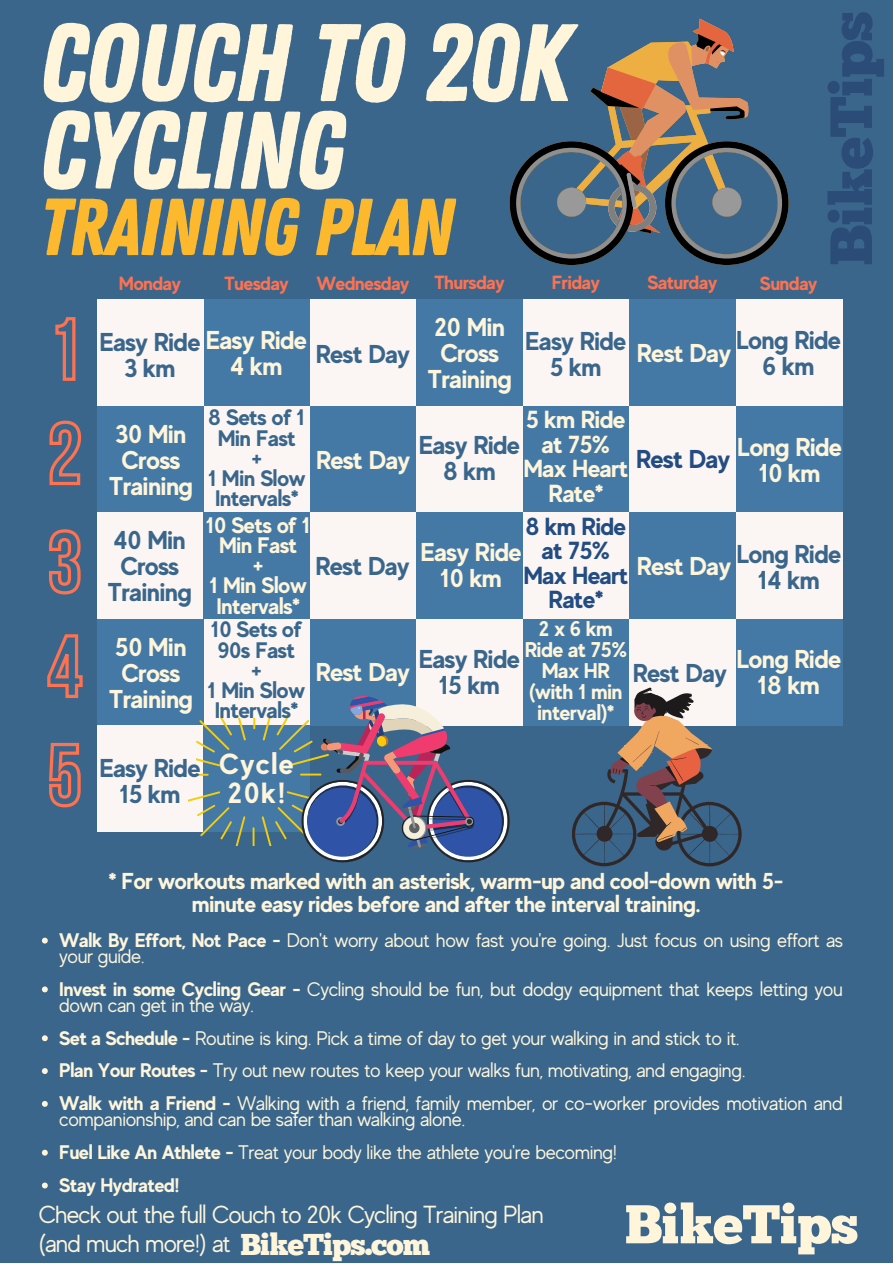
<style>
.page{position:relative;width:893px;height:1264px;background:#fff}
.page>*{position:absolute;margin:0;border:0;box-sizing:border-box;transform-origin:0 0}
.t1{font:109.65px/87.4px "Zing Rust Base";letter-spacing:-.02em;color:#fef5da}
.t2{font:80.55px "Zing Rust Base";letter-spacing:-.02em;color:#fdb92e}
.t3{font:59.25px "Chunk Five";letter-spacing:-.015em;color:#2a4c76}
.t4{font:54.45px "Chunk Five";letter-spacing:-.015em;color:#fef5da}
.t5{font:700 29.1px/29.4px "MADE Evolve Sans";letter-spacing:.05em;color:#fef5da}
.t6{font:700 25.8px/26.1px "MADE Evolve Sans";letter-spacing:-.02em;color:#fef5da;text-align:center}
.t7{font:700 25.8px/26.1px "MADE Evolve Sans";letter-spacing:-.02em;color:#3a668c;text-align:center}
.t8{font:700 25.8px "MADE Evolve Sans";letter-spacing:-.02em;color:#234d82}
.t9{font:24.6px/29.4px "MADE Evolve Sans";letter-spacing:-.035em;color:#fef5da}
.t10{font:700 24.6px/24.5px "MADE Evolve Sans";letter-spacing:-.02em;color:#fef5da;text-align:center}
.t11{font:700 24.6px/24.5px "MADE Evolve Sans";letter-spacing:-.02em;color:#234d82;text-align:center}
.t12{font:700 22.95px/22.6px "MADE Evolve Sans";letter-spacing:-.02em;color:#fef5da;text-align:center}
.t13{font:700 22.5px/20.2px "MADE Evolve Sans";letter-spacing:-.02em;color:#3a668c;text-align:center}
.t14{font:700 22.5px/20.2px "MADE Evolve Sans";letter-spacing:-.02em;color:#fef5da;text-align:center}
.t15{font:700 21.3px/21px "MADE Evolve Sans";letter-spacing:-.02em;color:#fef5da;text-align:center}
.t16{font:19.65px/32.8px "MADE Evolve Sans";letter-spacing:-.02em;color:#fef5da}
.t17{font:700 19.05px "MADE Evolve Sans";letter-spacing:-.02em;color:#ff724f}
.s1{font-weight:700}
.s2{font-family:"Chunk Five";font-size:30.15px}
</style>
<div class="page">
<div style="left:0;top:0;width:892px;height:1262px;background:#3a668c"></div>
<div style="left:203px;top:299px;width:107px;height:107px;background:#4479a6"></div>
<div style="left:310px;top:299px;width:106px;height:107px;background:#fbf6f3"></div>
<div style="left:416px;top:299px;width:107px;height:107px;background:#4479a6"></div>
<div style="left:522px;top:299px;width:107px;height:107px;background:#fbf6f3"></div>
<div style="left:629px;top:299px;width:107px;height:107px;background:#4479a6"></div>
<div style="left:735px;top:299px;width:107px;height:107px;background:#fbf6f3"></div>
<div style="left:203px;top:406px;width:107px;height:107px;background:#fbf6f3"></div>
<div style="left:310px;top:406px;width:106px;height:107px;background:#4479a6"></div>
<div style="left:416px;top:406px;width:107px;height:107px;background:#fbf6f3"></div>
<div style="left:522px;top:406px;width:107px;height:107px;background:#4479a6"></div>
<div style="left:629px;top:406px;width:107px;height:107px;background:#fbf6f3"></div>
<div style="left:735px;top:406px;width:107px;height:107px;background:#4479a6"></div>
<div style="left:97px;top:406px;width:107px;height:107px;background:#4479a6"></div>
<div style="left:97px;top:512px;width:107px;height:107px;background:#fbf6f3"></div>
<div style="left:203px;top:512px;width:107px;height:107px;background:#4479a6"></div>
<div style="left:310px;top:512px;width:106px;height:107px;background:#fbf6f3"></div>
<div style="left:416px;top:512px;width:107px;height:107px;background:#4479a6"></div>
<div style="left:522px;top:512px;width:107px;height:107px;background:#fbf6f3"></div>
<div style="left:629px;top:512px;width:107px;height:107px;background:#4479a6"></div>
<div style="left:735px;top:512px;width:107px;height:107px;background:#fbf6f3"></div>
<div style="left:203px;top:619px;width:107px;height:106px;background:#fbf6f3"></div>
<div style="left:310px;top:619px;width:106px;height:106px;background:#4479a6"></div>
<div style="left:416px;top:619px;width:107px;height:106px;background:#fbf6f3"></div>
<div style="left:522px;top:619px;width:107px;height:106px;background:#4479a6"></div>
<div style="left:629px;top:619px;width:107px;height:106px;background:#fbf6f3"></div>
<div style="left:735px;top:619px;width:107px;height:106px;background:#4479a6"></div>
<div style="left:97px;top:619px;width:107px;height:106px;background:#4479a6"></div>
<div style="left:97px;top:725px;width:107px;height:107px;background:#fbf6f3"></div>
<div style="left:203px;top:725px;width:107px;height:107px;background:#4479a6"></div>
<svg style="left:253px;top:718px;width:2px;height:11px"></svg>
<svg style="left:197px;top:718px;width:49px;height:48px"></svg>
<svg style="left:197px;top:773px;width:12px;height:2px"></svg>
<svg style="left:252px;top:827px;width:2px;height:18px"></svg>
<svg style="left:189px;top:791px;width:56px;height:54px"></svg>
<div style="left:97px;top:299px;width:107px;height:107px;background:#fbf6f3"></div>
<svg style="left:509px;top:19px;width:279px;height:246px"></svg>
<svg style="left:261px;top:696px;width:248px;height:166px"></svg>
<svg style="left:572px;top:687px;width:169px;height:179px"></svg>
<svg style="left:42px;top:937px;width:6px;height:6px"></svg>
<svg style="left:42px;top:986px;width:6px;height:6px"></svg>
<svg style="left:42px;top:1035px;width:6px;height:6px"></svg>
<svg style="left:42px;top:1068px;width:6px;height:5px"></svg>
<svg style="left:42px;top:1101px;width:6px;height:5px"></svg>
<svg style="left:42px;top:1149px;width:6px;height:6px"></svg>
<svg style="left:42px;top:1182px;width:6px;height:6px"></svg>
<svg style="left:55px;top:317px;width:21px;height:64px"></svg>
<svg style="left:49px;top:420px;width:33px;height:66px"></svg>
<svg style="left:49px;top:529px;width:32px;height:66px"></svg>
<svg style="left:47px;top:634px;width:36px;height:64px"></svg>
<svg style="left:49px;top:742px;width:32px;height:66px"></svg>
<h1 class="t1" style="left:38px;top:19px;width:533px">COUCH TO 20K<br>CYCLING</h1>
<h2 class="t2" style="left:38px;top:180px;width:416px">TRAINING PLAN</h2>
<h3 class="t3" style="left:815px;top:266px;width:256px;rotate:-90deg">BikeTips</h3>
<p class="t17" style="left:119px;top:271px;width:64px">Monday</p>
<p class="t17" style="left:224px;top:271px;width:66px">Tuesday</p>
<p class="t17" style="left:316px;top:271px;width:95px">Wednesday</p>
<p class="t17" style="left:434px;top:270px;width:72px">Thursday</p>
<p class="t17" style="left:551px;top:270px;width:50px">Friday</p>
<p class="t17" style="left:647px;top:270px;width:71px">Saturday</p>
<p class="t17" style="left:760px;top:271px;width:59px">Sunday</p>
<h3 class="t7" style="left:99px;top:328px;width:103px">Easy Ride<br>3 km</h3>
<h3 class="t6" style="left:206px;top:326px;width:103px">Easy Ride<br>4 km</h3>
<h3 class="t7" style="left:736px;top:326px;width:106px">Long Ride<br>6 km</h3>
<h3 class="t6" style="left:427px;top:313px;width:86px">20 Min<br>Cross<br>Training</h3>
<h3 class="t7" style="left:525px;top:327px;width:103px">Easy Ride<br>5 km</h3>
<h3 class="t6" style="left:636px;top:339px;width:96px">Rest Day</h3>
<h3 class="t7" style="left:316px;top:340px;width:96px">Rest Day</h3>
<h3 class="t6" style="left:109px;top:420px;width:86px">30 Min<br>Cross<br>Training</h3>
<h3 class="t7" style="left:108px;top:526px;width:86px">40 Min<br>Cross<br>Training</h3>
<h3 class="t6" style="left:109px;top:632px;width:86px">50 Min<br>Cross<br>Training</h3>
<p class="t13" style="left:208px;top:406px;width:99px">8 Sets of 1<br>Min Fast<br>+<br>1 Min Slow<br>Intervals*</p>
<p class="t14" style="left:206px;top:514px;width:106px">10 Sets of 1<br>Min Fast<br>+<br>1 Min Slow<br>Intervals*</p>
<p class="t13" style="left:208px;top:618px;width:99px">10 Sets of<br>90s Fast<br>+<br>1 Min Slow<br>Intervals*</p>
<h3 class="t6" style="left:316px;top:446px;width:96px">Rest Day</h3>
<h3 class="t7" style="left:315px;top:552px;width:96px">Rest Day</h3>
<h3 class="t6" style="left:316px;top:658px;width:96px">Rest Day</h3>
<p class="t10" style="left:523px;top:407px;width:106px">5 km Ride at 75%<br>Max Heart<br>Rate*</p>
<p class="t11" style="left:523px;top:513px;width:106px">8 km Ride at 75%<br>Max Heart<br>Rate*</p>
<h3 class="t7" style="left:419px;top:431px;width:103px">Easy Ride<br>8 km</h3>
<h3 class="t6" style="left:420px;top:537px;width:103px">Easy Ride<br>10 km</h3>
<h3 class="t8" style="left:636px;top:443px;width:96px">Rest Day</h3>
<h3 class="t6" style="left:737px;top:433px;width:106px">Long Ride<br>10 km</h3>
<h3 class="t6" style="left:636px;top:552px;width:96px">Rest Day</h3>
<h3 class="t7" style="left:736px;top:540px;width:106px">Long Ride<br>14 km</h3>
<p class="t15" style="left:525px;top:617px;width:104px">2 x 6 km<br>Ride at 75%<br>Max HR (with 1 min interval)*</p>
<h3 class="t7" style="left:419px;top:645px;width:103px">Easy Ride<br>15 km</h3>
<h3 class="t7" style="left:632px;top:659px;width:96px">Rest Day</h3>
<h3 class="t6" style="left:736px;top:644px;width:106px">Long Ride<br>18 km</h3>
<h3 class="t7" style="left:99px;top:754px;width:103px">Easy Ride<br>15 km</h3>
<h3 class="t5" style="left:219px;top:748px;width:76px">Cycle<br>20k!</h3>
<p class="t12" style="left:109px;top:869px;width:676px">* For workouts marked with an asterisk, warm-up and cool-down with 5- minute easy rides before and after the interval training.</p>
<p class="t16" style="left:59px;top:931px;width:785px;line-height:16px"><span class="s1">Walk By Effort, Not Pace -</span> Don't worry about how fast you're going. Just focus on using effort as your guide.</p>
<p class="t16" style="left:59px;top:980px;width:785px;line-height:16px"><span class="s1">Invest in some Cycling Gear -</span> Cycling should be fun, but dodgy equipment that keeps letting you down can get in the way.</p>
<p class="t16" style="left:59px;top:1020px;width:784px"><span class="s1">Set a Schedule -</span> Routine is king. Pick a time of day to get your walking in and stick to it.<br><span class="s1">Plan Your Routes -</span> Try out new routes to keep your walks fun, motivating, and engaging.<br><span class="s1">Walk with a Friend -</span> Walking with a friend, family member, or co-worker provides motivation and</p>
<p class="t16" style="left:59px;top:1102px;width:559px">companionship, and can be safer than walking alone.<br><span class="s1">Fuel Like An Athlete -</span> Treat your body like the athlete you're becoming!<br><span class="s1">Stay Hydrated!</span></p>
<p class="t9" style="left:38px;top:1198px;width:507px">Check out the full Couch to 20k Cycling Training Plan (and much more!) at <span class="s2">BikeTips.com</span></p>
<h3 class="t4" style="left:624px;top:1191px;width:235px">BikeTips</h3>
</div>
